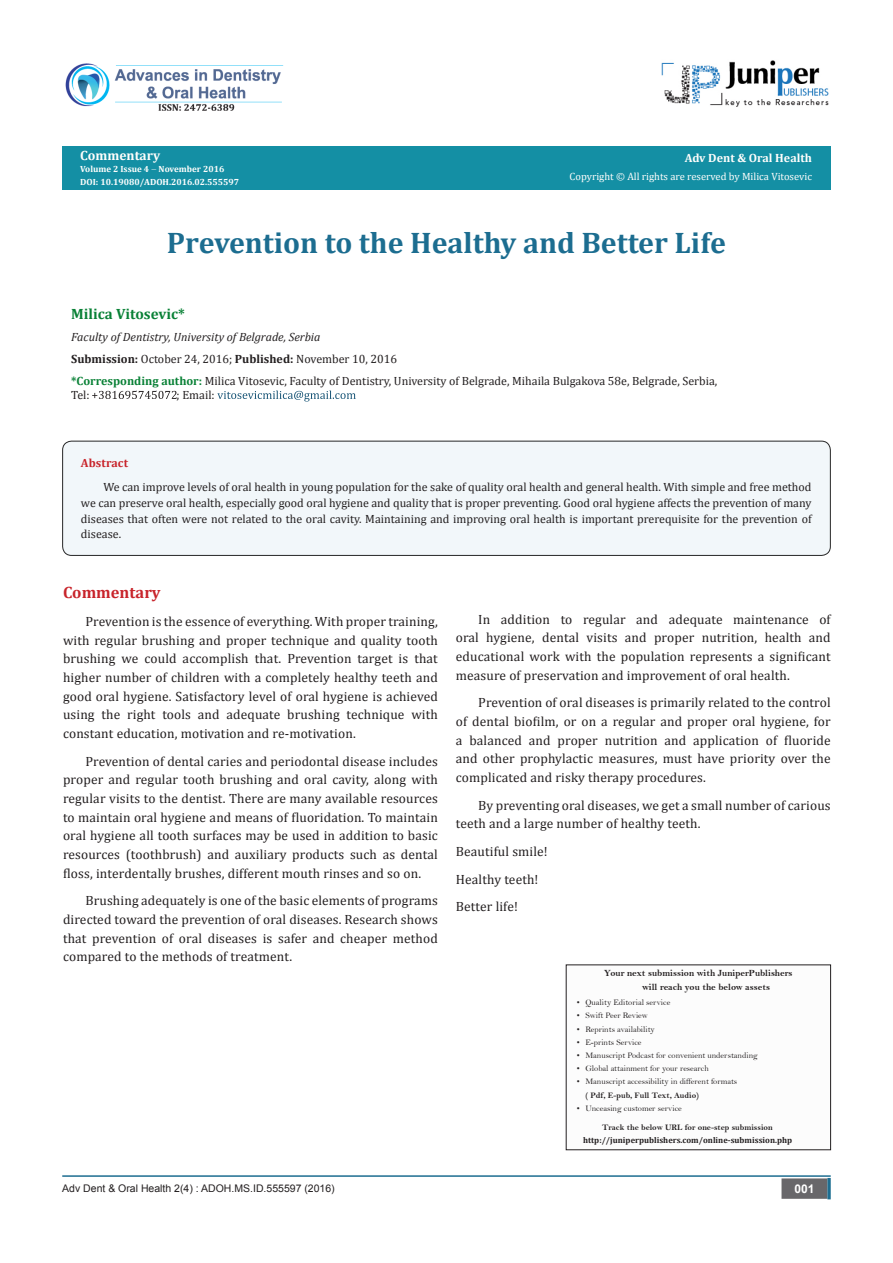
<style>
.page{position:relative;width:893px;height:1263px;background:#fff}
.page>*{position:absolute;margin:0;border:0;box-sizing:border-box;transform-origin:0 0}
.t1{font:700 29.85px "Cambria";color:#1c6d90}
.t2{font:700 16.5px "Cambria";color:#c8242b}
.t3{font:700 15px "Cambria";color:#098136}
.HTML_Preformatted{font:13.5px/18.8px "Cambria";letter-spacing:.01em;color:#231f20;text-align:justify}
.t4{font:700 13.5px "Cambria";color:#fffefc}
.t5{font:12px/15.8px "Cambria";color:#231f20}
.t6{font:italic 12px "Cambria";color:#231f20}
.t7{font:700 12px "Cambria";color:#fffefc}
.t8{font:700 12px "Cambria";letter-spacing:.01em;color:#c8242b}
.t9{font:700 12px "Arial";color:#fff}
.t10{font:10.5px "Cambria";color:#fffefc}
.t11{font:10.5px "Arial";color:#231f20}
.t12{font:9.45px "Bell MT Bold";color:#231f20}
.t13{font:700 9px "Cambria";color:#fff}
.t14{font:700 9px "Cambria";color:#fffefc}
.t15{font:8.4px "Bell";color:#231f20}
.t16{font:8.4px "Bell MT Bold";color:#231f20}
.t17{font:700 8.4px "Cambria";color:#231f20}
.s1{color:#fffefc}
.s2{font-weight:700}
.s3{font-weight:700;color:#098136}
</style>
<div class="page">
<div style="left:62px;top:146px;width:769px;height:43px;background:#148fa4"></div>
<svg style="left:92px;top:391px;width:85px;height:8px"></svg>
<svg style="left:217px;top:391px;width:139px;height:10px"></svg>
<div style="left:63px;top:441px;width:767px;height:114px;background:#f2f7fa;border-radius:9px"></div>
<div style="left:62px;top:441px;width:769px;height:115px;border:1px solid #262626;border-radius:9px"></div>
<hr style="left:62px;top:1175px;width:769px;height:2px;background:#1c6d90">
<div style="left:782px;top:1179px;width:45px;height:19px;background:#68676a"></div>
<div style="left:781px;top:1178px;width:46px;height:21px;border:2px solid #68676a"></div>
<svg style="left:827px;top:1178px;width:4px;height:21px"></svg>
<img style="left:65px;top:63px;width:219px;height:48px">
<img style="left:661px;top:60px;width:168px;height:47px">
<p class="t4" style="left:80px;top:146px;width:81px">Commentary</p>
<p class="t14" style="left:80px;top:163px;width:146px">Volume 2 Issue 4 November 2016</p>
<p class="t13" style="left:80px;top:175px;width:160px"><span class="s1">DOI:</span> 10.19080/ADOH.2016.02.555597</p>
<p class="t7" style="left:685px;top:149px;width:129px">Adv Dent &amp; Oral Health</p>
<p class="t10" style="left:570px;top:171px;width:244px">Copyright © All rights are reserved by Milica Vitosevic</p>
<p class="t1" style="left:167px;top:222px;width:560px">Prevention to the Healthy and Better Life</p>
<p class="t3" style="left:71px;top:303px;width:115px">Milica Vitosevic*</p>
<p class="t6" style="left:71px;top:328px;width:251px">Faculty of Dentistry, University of Belgrade, Serbia</p>
<p class="t5" style="left:71px;top:351px;width:327px"><span class="s2">Submission:</span> October 24, 2016; <span class="s2">Published:</span> November 10, 2016</p>
<p class="t5" style="left:71px;top:373px;width:648px;line-height:14.4px"><span class="s3">*Corresponding author:</span> Milica Vitosevic, Faculty of Dentistry, University of Belgrade, Mihaila Bulgakova 58e, Belgrade, Serbia,<br>Tel:</p>
<p class="t5" style="left:177px;top:387px;width:40px">; Email:</p>
<p class="t8" style="left:81px;top:454px;width:49px">Abstract</p>
<p class="t5" style="left:81px;top:479px;width:732px;text-align:justify;text-indent:22px">We can improve levels of oral health in young population for the sake of quality oral health and general health. With simple and free method we can preserve oral health, especially good oral hygiene and quality that is proper preventing. Good oral hygiene affects the prevention of many diseases that often were not related to the oral cavity. Maintaining and improving oral health is important prerequisite for the prevention of disease.</p>
<p class="t2" style="left:63px;top:581px;width:99px">Commentary</p>
<p class="HTML_Preformatted" style="left:63px;top:612px;width:376px;text-indent:22px">Prevention is the essence of everything. With proper training, with regular brushing and proper technique and quality tooth brushing we could accomplish that. Prevention target is that higher number of children with a completely healthy teeth and good oral hygiene. Satisfactory level of oral hygiene is achieved using the right tools and adequate brushing technique with constant education, motivation and re-motivation.</p>
<p class="HTML_Preformatted" style="left:63px;top:752px;width:376px;text-indent:22px">Prevention of dental caries and periodontal disease includes proper and regular tooth brushing and oral cavity, along with regular visits to the dentist. There are many available resources to maintain oral hygiene and means of fluoridation. To maintain oral hygiene all tooth surfaces may be used in addition to basic resources (toothbrush) and auxiliary products such as dental floss, interdentally brushes, different mouth rinses and so on.</p>
<p class="HTML_Preformatted" style="left:63px;top:891px;width:376px;text-indent:22px">Brushing adequately is one of the basic elements of programs directed toward the prevention of oral diseases. Research shows that prevention of oral diseases is safer and cheaper method compared to the methods of treatment.</p>
<p class="t11" style="left:62px;top:1181px;width:274px">Adv Dent &amp; Oral Health 2(4) : ADOH.MS.ID.555597 (2016)</p>
<p class="HTML_Preformatted" style="left:456px;top:610px;width:376px;text-indent:22px">In addition to regular and adequate maintenance of oral hygiene, dental visits and proper nutrition, health and educational work with the population represents a significant measure of preservation and improvement of oral health.</p>
<p class="HTML_Preformatted" style="left:456px;top:693px;width:376px;text-indent:22px">Prevention of oral diseases is primarily related to the control of dental biofilm, or on a regular and proper oral hygiene, for a balanced and proper nutrition and application of fluoride and other prophylactic measures, must have priority over the complicated and risky therapy procedures.</p>
<p class="HTML_Preformatted" style="left:456px;top:796px;width:376px;text-indent:22px">By preventing oral diseases, we get a small number of carious teeth and a large number of healthy teeth.</p>
<p class="HTML_Preformatted" style="left:456px;top:842px;width:93px">Beautiful smile!</p>
<p class="HTML_Preformatted" style="left:456px;top:870px;width:84px">Healthy teeth!</p>
<p class="HTML_Preformatted" style="left:456px;top:897px;width:64px">Better life!</p>
<p class="t12" style="left:604px;top:967px;width:190px">Your next submission with JuniperPublishers</p>
<p class="t12" style="left:642px;top:981px;width:129px">will reach you the below assets</p>
<p class="t15" style="left:577px;top:997px;width:95px">• Quality Editorial service</p>
<p class="t15" style="left:577px;top:1011px;width:72px">• Swift Peer Review</p>
<p class="t15" style="left:577px;top:1024px;width:79px">• Reprints availability</p>
<p class="t15" style="left:577px;top:1037px;width:66px">• E-prints Service</p>
<p class="t15" style="left:577px;top:1050px;width:182px">• Manuscript Podcast for convenient understanding</p>
<p class="t15" style="left:577px;top:1063px;width:133px">• Global attainment for your research</p>
<p class="t15" style="left:577px;top:1077px;width:162px">• Manuscript accessibility in different formats</p>
<p class="t16" style="left:585px;top:1090px;width:115px">( Pdf, E-pub, Full Text, Audio)</p>
<p class="t15" style="left:577px;top:1103px;width:106px">• Unceasing customer service</p>
<p class="t16" style="left:602px;top:1122px;width:172px">Track the below URL for one-step submission</p>
<p class="t17" style="left:583px;top:1134px;width:211px">http://juniperpublishers.com/online-submission.php</p>
<p class="t9" style="left:794px;top:1181px;width:22px">001</p>
</div>
